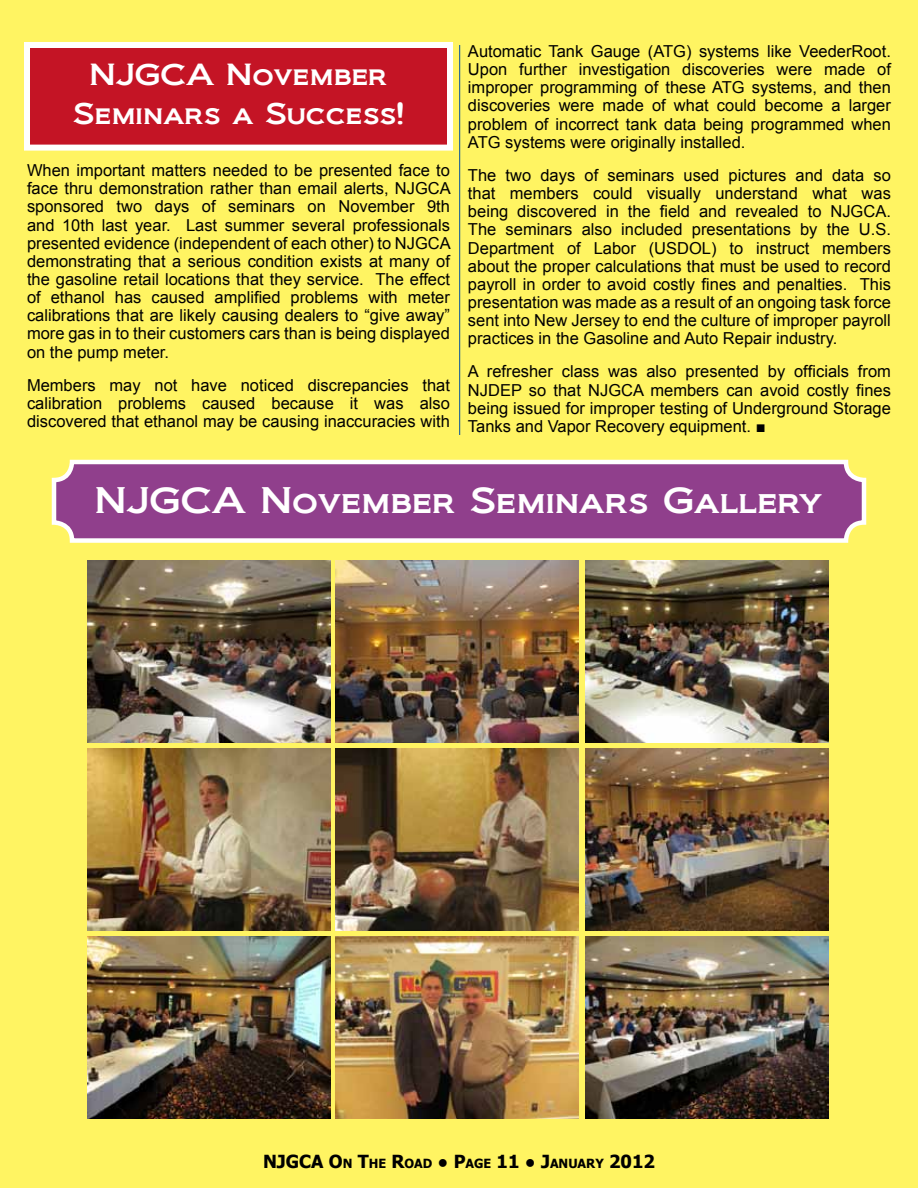
<style>
.page{position:relative;width:918px;height:1188px;background:#fff462}
.page>*{position:absolute;margin:0;border:0;box-sizing:border-box;transform-origin:0 0}
.t1{font:34.5px "Biondi";color:#fff}
.t2{font:28.5px/39px "Biondi";color:#fff;text-align:center}
.t3{font:700 18px "Tahoma";color:#000}
.t4{font:16.5px/18.1px "Arial";color:#000;text-align:justify}
.s1{font-size:12.6px}
</style>
<div class="page">
<hr style="left:459px;top:45px;width:1px;height:390px;background:#00509e">
<div style="left:27px;top:45px;width:423px;height:103px;background:#c41425"></div>
<div style="left:24px;top:42px;width:429px;height:109px;border:6px solid #fff"></div>
<div style="left:54px;top:462px;width:810px;height:79px;background:#903f8c;border-radius:18px"></div>
<div style="left:52px;top:460px;width:814px;height:83px;border:4px solid #fff;border-radius:18px"></div>
<img style="left:87px;top:560px;width:243px;height:182px">
<img style="left:585px;top:560px;width:243px;height:182px">
<img style="left:87px;top:937px;width:243px;height:182px">
<img style="left:585px;top:937px;width:243px;height:182px">
<img style="left:336px;top:748px;width:243px;height:183px">
<img style="left:87px;top:748px;width:243px;height:183px">
<img style="left:585px;top:748px;width:243px;height:183px">
<img style="left:336px;top:560px;width:243px;height:182px">
<img style="left:336px;top:937px;width:243px;height:182px">
<h2 class="t2" style="left:73px;top:55px;width:333px">NJGCA November<br>Seminars a Success!</h2>
<p class="t4" style="left:27px;top:161px;width:425px">When important matters needed to be presented face to face thru demonstration rather than email alerts, NJGCA sponsored two days of seminars on November 9th and 10th last year. Last summer several professionals presented evidence (independent of each other) to NJGCA demonstrating that a serious condition exists at many of the gasoline retail locations that they service. The effect of ethanol has caused amplified problems with meter calibrations that are likely causing dealers to “give away” more gas in to their customers cars than is being displayed on the pump meter.</p>
<p class="t4" style="left:27px;top:376px;width:424px">Members may not have noticed discrepancies that calibration problems caused because it was also discovered that ethanol may be causing inaccuracies with</p>
<p class="t4" style="left:468px;top:42px;width:424px">Automatic Tank Gauge (ATG) systems like VeederRoot.<br>Upon further investigation discoveries were made of improper programming of these ATG systems, and then discoveries were made of what could become a larger problem of incorrect tank data being programmed when ATG systems were originally installed.</p>
<p class="t4" style="left:468px;top:166px;width:424px">The two days of seminars used pictures and data so that members could visually understand what was being discovered in the field and revealed to NJGCA.<br>The seminars also included presentations by the U.S.<br>Department of Labor (USDOL) to instruct members about the proper calculations that must be used to record payroll in order to avoid costly fines and penalties. This presentation was made as a result of an ongoing task force sent into New Jersey to end the culture of improper payroll practices in the Gasoline and Auto Repair industry.</p>
<p class="t4" style="left:468px;top:363px;width:424px">A refresher class was also presented by officials from NJDEP so that NJGCA members can avoid costly fines being issued for improper testing of Underground Storage Tanks and Vapor Recovery equipment. ■</p>
<h1 class="t1" style="left:95px;top:480px;width:729px">NJGCA November Seminars Gallery</h1>
<p class="t3" style="left:263px;top:1149px;width:393px">NJGCA O<span class="s1">N</span> T<span class="s1">HE</span> R<span class="s1">OAD</span> ● P<span class="s1">AG E</span> 11 ● J<span class="s1">AN UARY</span> 2012</p>
</div>
